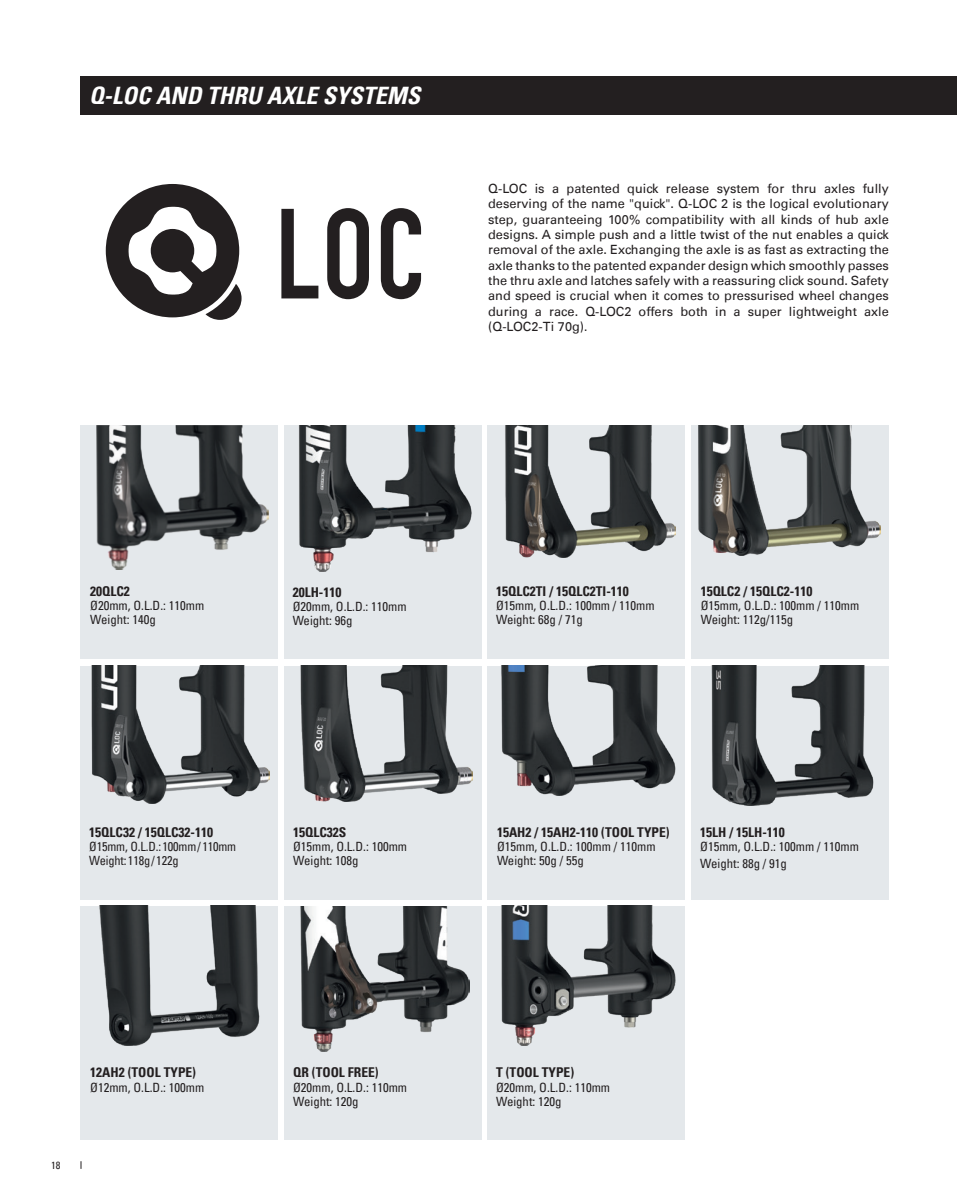
<style>
.page{position:relative;width:957px;height:1191px;background:#fff}
.page>*{position:absolute;margin:0;border:0;box-sizing:border-box;transform-origin:0 0}
.t1{font:italic 700 condensed 24px "Univers LT";color:#fff}
.t2{font:700 condensed 13.5px "Univers LT";color:#231f20}
.t3{font:12.75px/15.3px "Univers LT";color:#231f20;text-align:justify}
.t4{font:condensed 12.75px/14.2px "Univers LT";color:#231f20}
.t5{font:condensed 10.5px "Univers LT";color:#231f20}
.s1{font-size:12px}
</style>
<div class="page">
<div style="left:81px;top:77px;width:876px;height:38px;background:#231f20"></div>
<svg style="left:106px;top:184px;width:135px;height:136px"></svg>
<svg style="left:281px;top:209px;width:37px;height:89px"></svg>
<svg style="left:327px;top:208px;width:42px;height:91px"></svg>
<svg style="left:381px;top:208px;width:40px;height:91px"></svg>
<div style="left:692px;top:665px;width:197px;height:234px;background:#e4e8eb"></div>
<img style="left:692px;top:665px;width:197px;height:140px">
<div style="left:284px;top:906px;width:197px;height:234px;background:#e4e8eb"></div>
<img style="left:300px;top:906px;width:170px;height:145px">
<div style="left:487px;top:665px;width:198px;height:234px;background:#e4e8eb"></div>
<img style="left:495px;top:665px;width:182px;height:130px">
<div style="left:284px;top:665px;width:197px;height:234px;background:#e4e8eb"></div>
<img style="left:293px;top:665px;width:180px;height:136px">
<div style="left:81px;top:906px;width:197px;height:234px;background:#e4e8eb"></div>
<img style="left:99px;top:906px;width:161px;height:139px">
<div style="left:487px;top:906px;width:198px;height:234px;background:#e4e8eb"></div>
<img style="left:501px;top:906px;width:175px;height:139px">
<div style="left:487px;top:425px;width:198px;height:234px;background:#e4e8eb"></div>
<img style="left:505px;top:425px;width:171px;height:133px">
<div style="left:692px;top:425px;width:197px;height:234px;background:#e4e8eb"></div>
<img style="left:698px;top:425px;width:182px;height:130px">
<div style="left:81px;top:425px;width:197px;height:234px;background:#e4e8eb"></div>
<img style="left:96px;top:425px;width:173px;height:145px">
<div style="left:81px;top:665px;width:197px;height:234px;background:#e4e8eb"></div>
<img style="left:81px;top:665px;width:189px;height:138px">
<div style="left:284px;top:425px;width:197px;height:234px;background:#e4e8eb"></div>
<img style="left:299px;top:425px;width:173px;height:146px">
<h1 class="t1" style="left:89px;top:81px;width:332px">Q-LOC AND THRU AXLE SYSTEMS</h1>
<p class="t3" style="left:488px;top:181px;width:402px">Q-LOC is a patented quick release system for thru axles fully deserving of the name "quick". Q-LOC 2 is the logical evolutionary step, guaranteeing 100% compatibility with all kinds of hub axle designs. A simple push and a little twist of the nut enables a quick removal of the axle. Exchanging the axle is as fast as extracting the axle thanks to the patented expander design which smoothly passes the thru axle and latches safely with a reassuring click sound. Safety and speed is crucial when it comes to pressurised wheel changes during a race. Q-LOC2 offers both in a super lightweight axle (Q-LOC2-Ti 70g)<span class="s1">.</span></p>
<p class="t2" style="left:90px;top:583px;width:41px">20QLC2</p>
<p class="t4" style="left:90px;top:598px;width:115px">Ø20mm, O.L.D.: 110mm<br>Weight: 140g</p>
<p class="t2" style="left:293px;top:583px;width:50px">20LH-110</p>
<p class="t4" style="left:293px;top:599px;width:115px">Ø20mm, O.L.D.: 110mm<br>Weight: 96g</p>
<p class="t2" style="left:89px;top:824px;width:125px">15QLC32 / 15QLC32-110</p>
<p class="t4" style="left:89px;top:839px;width:148px">Ø15mm, O.L.D.:100mm/110mm<br>Weight:118g/122g</p>
<p class="t2" style="left:293px;top:824px;width:55px">15QLC32S</p>
<p class="t4" style="left:293px;top:839px;width:115px">Ø15mm, O.L.D.: 100mm<br>Weight: 108g</p>
<p class="t5" style="left:51px;top:1158px;width:11px">18</p>
<p class="t2" style="left:90px;top:1064px;width:107px">12AH2 (TOOL TYPE)</p>
<p class="t4" style="left:90px;top:1079px;width:115px">Ø12mm, O.L.D.: 100mm</p>
<p class="t2" style="left:293px;top:1064px;width:87px">QR (TOOL FREE)</p>
<p class="t4" style="left:293px;top:1079px;width:115px">Ø20mm, O.L.D.: 110mm<br>Weight: 120g</p>
<p class="t2" style="left:496px;top:583px;width:134px">15QLC2TI / 15QLC2TI-110</p>
<p class="t4" style="left:496px;top:598px;width:160px">Ø15mm, O.L.D.: 100mm / 110mm<br>Weight: 68g / 71g</p>
<p class="t2" style="left:701px;top:583px;width:113px">15QLC2 / 15QLC2-110</p>
<p class="t4" style="left:701px;top:598px;width:160px">Ø15mm, O.L.D.: 100mm / 110mm<br>Weight: 112g/115g</p>
<p class="t2" style="left:497px;top:824px;width:174px">15AH2 / 15AH2-110 (TOOL TYPE)</p>
<p class="t4" style="left:497px;top:839px;width:160px">Ø15mm, O.L.D.: 100mm / 110mm<br>Weight: 50g / 55g</p>
<p class="t2" style="left:700px;top:824px;width:86px">15LH / 15LH-110</p>
<p class="t4" style="left:700px;top:838px;width:160px;line-height:16.4px">Ø15mm, O.L.D.: 100mm / 110mm<br>Weight: 88g / 91g</p>
<p class="t2" style="left:496px;top:1064px;width:80px">T (TOOL TYPE)</p>
<p class="t4" style="left:496px;top:1079px;width:115px">Ø20mm, O.L.D.: 110mm<br>Weight: 120g</p>
</div>
